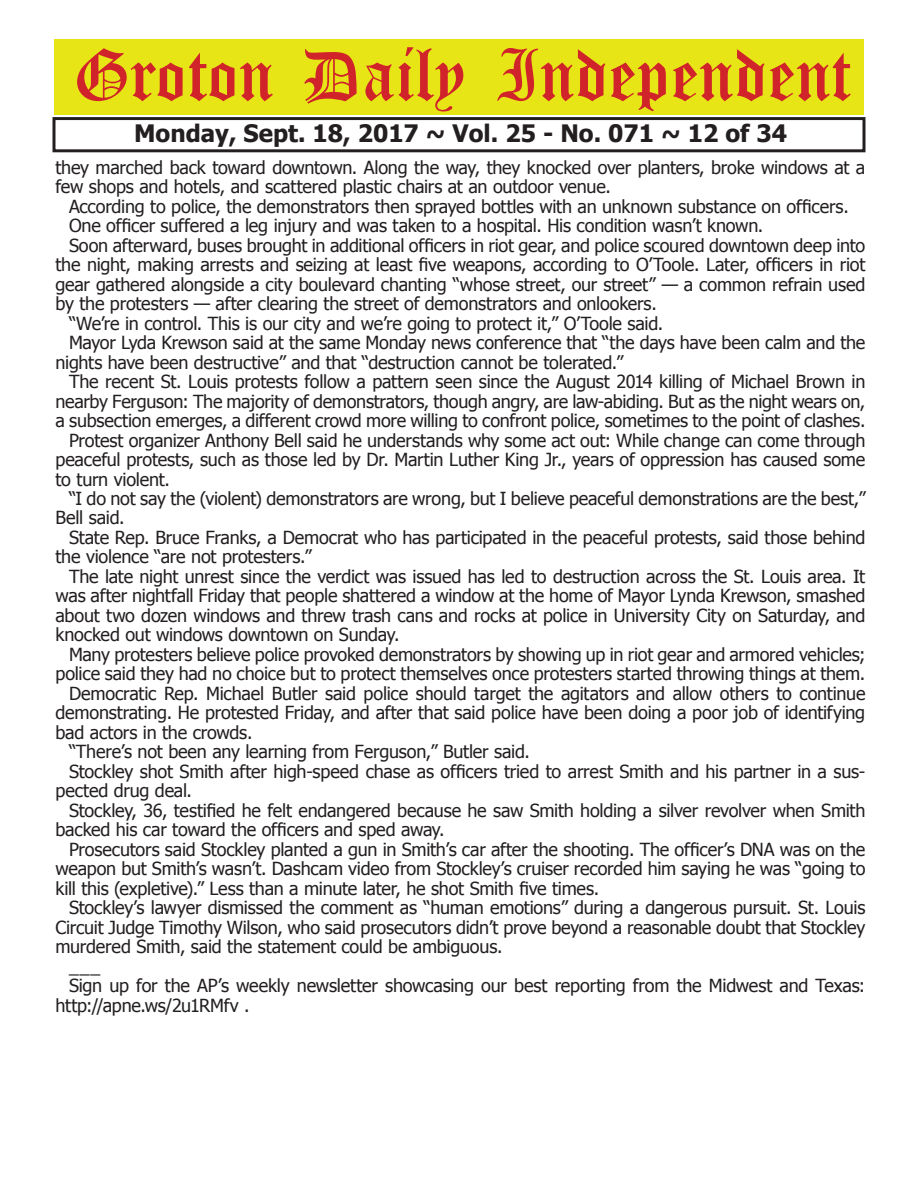
<style>
.page{position:relative;width:918px;height:1188px;background:#fff}
.page>*{position:absolute;margin:0;border:0;box-sizing:border-box;transform-origin:0 0}
.t1{font:54px "Old English Five";color:#d1232a}
.t2{font:700 24px "Tahoma";color:#231f20}
.t3{font:18px/19.5px "Tahoma";letter-spacing:-.01em;color:#231f20}
</style>
<div class="page">
<div style="left:52px;top:117px;width:814px;height:35px;border:3px solid #231f20"></div>
<div style="left:54px;top:40px;width:810px;height:75px;background:#e7e515"></div>
<h1 class="t1" style="left:73px;top:50px;width:779px">Groton Daily Independent</h1>
<h2 class="t2" style="left:134px;top:116px;width:654px">Monday, Sept. 18, 2017 ~ Vol. 25 - No. 071 ~ 12 of 34</h2>
<p class="t3" style="left:56px;top:156px;width:811px">they marched back toward downtown. Along the way, they knocked over planters, broke windows at a few shops and hotels, and scattered plastic chairs at an outdoor venue.</p>
<p class="t3" style="left:69px;top:195px;width:781px">According to police, the demonstrators then sprayed bottles with an unknown substance on officers.</p>
<p class="t3" style="left:69px;top:215px;width:696px">One officer suffered a leg injury and was taken to a hospital. His condition wasn’t known.</p>
<p class="t3" style="left:69px;top:234px;width:798px">Soon afterward, buses brought in additional officers in riot gear, and police scoured downtown deep into</p>
<p class="t3" style="left:56px;top:254px;width:811px">the night, making arrests and seizing at least five weapons, according to O’Toole. Later, officers in riot</p>
<p class="t3" style="left:56px;top:273px;width:812px">gear gathered alongside a city boulevard chanting “whose street, our street” — a common refrain used</p>
<p class="t3" style="left:56px;top:293px;width:603px">by the protesters — after clearing the street of demonstrators and onlookers.</p>
<p class="t3" style="left:69px;top:312px;width:596px">“We’re in control. This is our city and we’re going to protect it,” O’Toole said.</p>
<p class="t3" style="left:69px;top:332px;width:798px">Mayor Lyda Krewson said at the same Monday news conference that “the days have been calm and the</p>
<p class="t3" style="left:56px;top:351px;width:569px">nights have been destructive” and that “destruction cannot be tolerated.”</p>
<p class="t3" style="left:69px;top:371px;width:798px">The recent St. Louis protests follow a pattern seen since the August 2014 killing of Michael Brown in</p>
<p class="t3" style="left:56px;top:390px;width:811px">nearby Ferguson: The majority of demonstrators, though angry, are law-abiding. But as the night wears on,</p>
<p class="t3" style="left:56px;top:410px;width:811px">a subsection emerges, a different crowd more willing to confront police, sometimes to the point of clashes.</p>
<p class="t3" style="left:69px;top:429px;width:798px">Protest organizer Anthony Bell said he understands why some act out: While change can come through</p>
<p class="t3" style="left:56px;top:449px;width:811px">peaceful protests, such as those led by Dr. Martin Luther King Jr., years of oppression has caused some</p>
<p class="t3" style="left:56px;top:468px;width:116px">to turn violent.</p>
<p class="t3" style="left:69px;top:488px;width:798px">“I do not say the (violent) demonstrators are wrong, but I believe peaceful demonstrations are the best,”</p>
<p class="t3" style="left:56px;top:507px;width:71px">Bell said.</p>
<p class="t3" style="left:69px;top:527px;width:798px">State Rep. Bruce Franks, a Democrat who has participated in the peaceful protests, said those behind</p>
<p class="t3" style="left:56px;top:546px;width:258px">the violence “are not protesters.”</p>
<p class="t3" style="left:69px;top:566px;width:798px">The late night unrest since the verdict was issued has led to destruction across the St. Louis area. It</p>
<p class="t3" style="left:56px;top:585px;width:811px">was after nightfall Friday that people shattered a window at the home of Mayor Lynda Krewson, smashed</p>
<p class="t3" style="left:56px;top:605px;width:811px">about two dozen windows and threw trash cans and rocks at police in University City on Saturday, and</p>
<p class="t3" style="left:56px;top:624px;width:346px">knocked out windows downtown on Sunday.</p>
<p class="t3" style="left:69px;top:644px;width:798px">Many protesters believe police provoked demonstrators by showing up in riot gear and armored vehicles;</p>
<p class="t3" style="left:56px;top:663px;width:811px">police said they had no choice but to protect themselves once protesters started throwing things at them.</p>
<p class="t3" style="left:69px;top:683px;width:798px">Democratic Rep. Michael Butler said police should target the agitators and allow others to continue</p>
<p class="t3" style="left:56px;top:702px;width:811px">demonstrating. He protested Friday, and after that said police have been doing a poor job of identifying</p>
<p class="t3" style="left:56px;top:722px;width:199px">bad actors in the crowds.</p>
<p class="t3" style="left:69px;top:741px;width:462px">“There’s not been any learning from Ferguson,” Butler said.</p>
<p class="t3" style="left:69px;top:761px;width:798px">Stockley shot Smith after high-speed chase as officers tried to arrest Smith and his partner in a sus-</p>
<p class="t3" style="left:56px;top:780px;width:138px">pected drug deal.</p>
<p class="t3" style="left:69px;top:800px;width:798px">Stockley, 36, testified he felt endangered because he saw Smith holding a silver revolver when Smith</p>
<p class="t3" style="left:56px;top:819px;width:391px">backed his car toward the officers and sped away.</p>
<p class="t3" style="left:69px;top:839px;width:798px">Prosecutors said Stockley planted a gun in Smith’s car after the shooting. The officer’s DNA was on the</p>
<p class="t3" style="left:56px;top:858px;width:811px">weapon but Smith’s wasn’t. Dashcam video from Stockley’s cruiser recorded him saying he was “going to</p>
<p class="t3" style="left:56px;top:878px;width:545px">kill this (expletive).” Less than a minute later, he shot Smith five times.</p>
<p class="t3" style="left:69px;top:897px;width:798px">Stockley’s lawyer dismissed the comment as “human emotions” during a dangerous pursuit. St. Louis</p>
<p class="t3" style="left:56px;top:917px;width:811px">Circuit Judge Timothy Wilson, who said prosecutors didn’t prove beyond a reasonable doubt that Stockley</p>
<p class="t3" style="left:56px;top:936px;width:449px">murdered Smith, said the statement could be ambiguous.</p>
<p class="t3" style="left:69px;top:956px;width:33px">___</p>
<p class="t3" style="left:69px;top:975px;width:798px">Sign up for the AP’s weekly newsletter showcasing our best reporting from the Midwest and Texas:</p>
<p class="t3" style="left:56px;top:995px;width:196px">http://apne.ws/2u1RMfv .</p>
</div>
